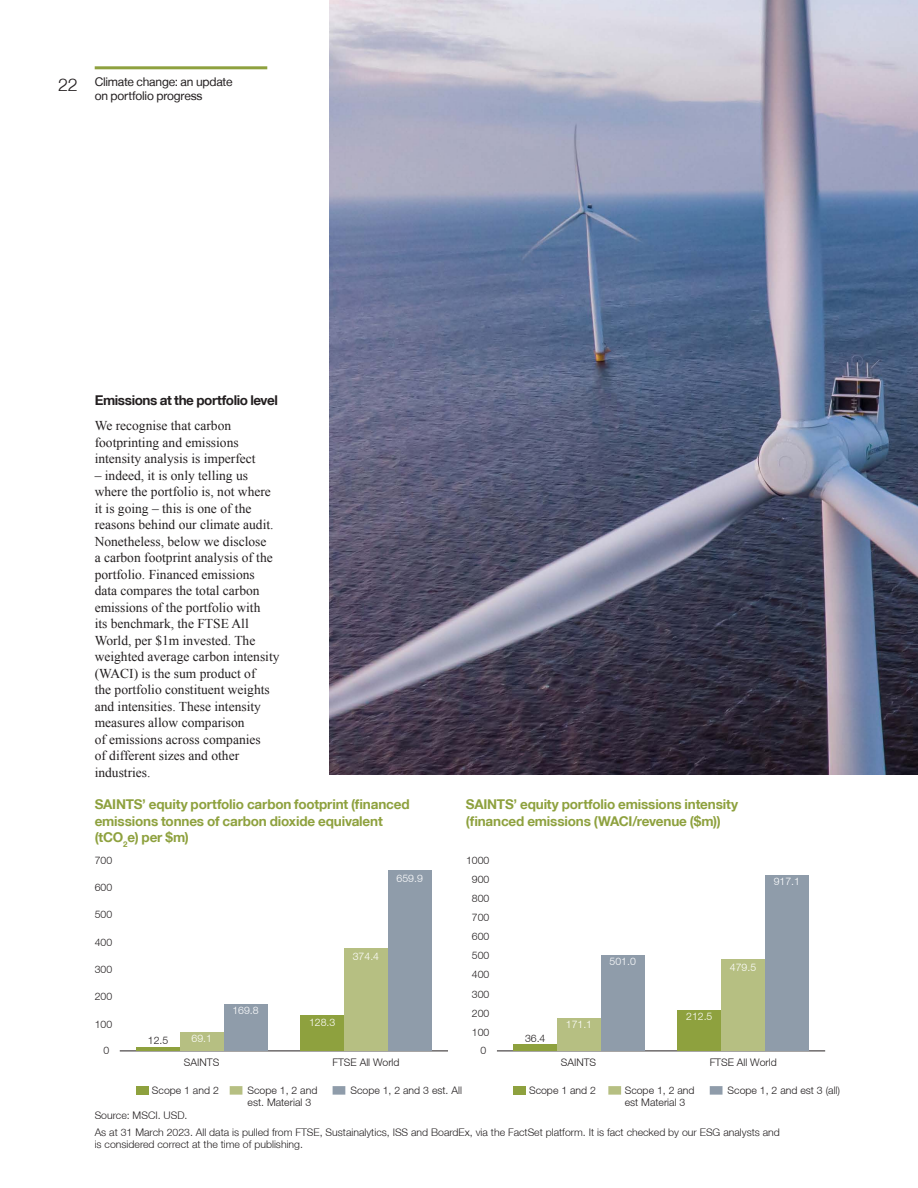
<style>
.page{position:relative;width:918px;height:1188px;background:#fff}
.page>*{position:absolute;margin:0;border:0;box-sizing:border-box;transform-origin:0 0}
.t1{font:300 18px "Helvetica Neue LT";color:#231f20}
.t2{font:13.5px/16.5px "Times New Roman";color:#231f20}
.t3{font:700 13.5px/16.5px "Helvetica Neue LT";letter-spacing:-.01em;color:#8ea13e}
.t4{font:700 13.5px "Helvetica Neue LT";letter-spacing:-.03em;color:#231f20}
.t5{font:12px/13.5px "Helvetica Neue LT";letter-spacing:-.015em;color:#231f20}
.t6{font:300 10.5px/12px "Helvetica Neue LT";color:#231f20}
.t7{font:300 10.5px "Helvetica Neue LT";color:#fff}
</style>
<div class="page">
<hr style="left:95px;top:66px;width:172px;height:3px;background:#8ea13e">
<hr style="left:120px;top:1051px;width:328px;height:1px;background:#231f20">
<div style="left:224px;top:1004px;width:43px;height:47px;background:#8f9caa"></div>
<div style="left:388px;top:870px;width:44px;height:181px;background:#8f9caa"></div>
<div style="left:180px;top:1032px;width:44px;height:19px;background:#b6bf82"></div>
<div style="left:344px;top:949px;width:44px;height:102px;background:#b6bf82"></div>
<hr style="left:136px;top:1047px;width:44px;height:4px;background:#8ea13e">
<div style="left:300px;top:1016px;width:44px;height:35px;background:#8ea13e"></div>
<div style="left:136px;top:1086px;width:13px;height:9px;background:#8ea13e"></div>
<div style="left:230px;top:1086px;width:12px;height:9px;background:#b6bf82"></div>
<div style="left:333px;top:1086px;width:12px;height:9px;background:#8f9caa"></div>
<hr style="left:497px;top:1051px;width:328px;height:1px;background:#231f20">
<div style="left:601px;top:955px;width:44px;height:96px;background:#8f9caa"></div>
<div style="left:765px;top:875px;width:44px;height:176px;background:#8f9caa"></div>
<div style="left:557px;top:1018px;width:44px;height:33px;background:#b6bf82"></div>
<div style="left:721px;top:959px;width:44px;height:92px;background:#b6bf82"></div>
<div style="left:513px;top:1044px;width:44px;height:7px;background:#8ea13e"></div>
<div style="left:677px;top:1010px;width:44px;height:41px;background:#8ea13e"></div>
<div style="left:513px;top:1086px;width:13px;height:9px;background:#8ea13e"></div>
<div style="left:608px;top:1086px;width:13px;height:9px;background:#b6bf82"></div>
<div style="left:710px;top:1086px;width:13px;height:9px;background:#8f9caa"></div>
<img style="left:329px;top:0;width:589px;height:774px">
<h1 class="t1" style="left:58px;top:73px;width:21px">22</h1>
<p class="t5" style="left:95px;top:75px;width:139px">Climate change: an update on portfolio progress</p>
<p class="t4" style="left:95px;top:392px;width:185px">Emissions at the portfolio level</p>
<p class="t2" style="left:95px;top:417px;width:162px">We recognise that carbon footprinting and emissions intensity analysis is imperfect</p>
<p class="t2" style="left:95px;top:467px;width:186px">– indeed, it is only telling us where the portfolio is, not where it is going – this is one of the reasons behind our climate audit.<br>Nonetheless, below we disclose<br>a carbon footprint analysis of the portfolio. Financed emissions data compares the total carbon emissions of the portfolio with<br>its benchmark, the FTSE All<br>World, per $1m invested. The weighted average carbon intensity (WACI) is the sum product of<br>the portfolio constituent weights and intensities. These intensity measures allow comparison<br>of emissions across companies<br>of different sizes and other industries.</p>
<p class="t3" style="left:95px;top:796px;width:316px">SAINTS’ equity portfolio carbon footprint (financed emissions tonnes of carbon dioxide equivalent (tCO<sub>2</sub>e) per $m)</p>
<p class="t3" style="left:466px;top:796px;width:274px">SAINTS’ equity portfolio emissions intensity (financed emissions (WACI/revenue ($m))</p>
<p class="t6" style="left:95px;top:854px;width:19px">700</p>
<p class="t6" style="left:466px;top:854px;width:25px">1000</p>
<p class="t6" style="left:95px;top:881px;width:19px">600</p>
<p class="t7" style="left:397px;top:872px;width:28px">659.9</p>
<p class="t6" style="left:472px;top:873px;width:19px">900</p>
<p class="t7" style="left:774px;top:875px;width:28px">917.1</p>
<p class="t6" style="left:472px;top:892px;width:19px">800</p>
<p class="t6" style="left:95px;top:908px;width:19px">500</p>
<p class="t6" style="left:472px;top:911px;width:19px">700</p>
<p class="t6" style="left:95px;top:936px;width:19px">400</p>
<p class="t6" style="left:472px;top:930px;width:19px">600</p>
<p class="t6" style="left:95px;top:963px;width:19px">300</p>
<p class="t7" style="left:353px;top:950px;width:28px">374.4</p>
<p class="t6" style="left:472px;top:949px;width:19px">500</p>
<p class="t6" style="left:472px;top:968px;width:19px">400</p>
<p class="t7" style="left:610px;top:955px;width:28px">501.0</p>
<p class="t7" style="left:730px;top:960px;width:28px">479.5</p>
<p class="t6" style="left:95px;top:990px;width:19px">200</p>
<p class="t6" style="left:472px;top:988px;width:19px">300</p>
<p class="t6" style="left:95px;top:1018px;width:19px">100</p>
<p class="t6" style="left:148px;top:1034px;width:22px">12.5</p>
<p class="t7" style="left:192px;top:1032px;width:22px">69.1</p>
<p class="t7" style="left:232px;top:1004px;width:28px">169.8</p>
<p class="t7" style="left:309px;top:1016px;width:28px">128.3</p>
<p class="t6" style="left:472px;top:1007px;width:19px">200</p>
<p class="t6" style="left:472px;top:1026px;width:19px">100</p>
<p class="t6" style="left:525px;top:1032px;width:22px">36.4</p>
<p class="t7" style="left:566px;top:1018px;width:28px">171.1</p>
<p class="t7" style="left:686px;top:1010px;width:28px">212.5</p>
<p class="t6" style="left:104px;top:1044px;width:7px">0</p>
<p class="t6" style="left:481px;top:1044px;width:7px">0</p>
<p class="t6" style="left:184px;top:1056px;width:37px">SAINTS</p>
<p class="t6" style="left:333px;top:1056px;width:69px">FTSE All World</p>
<p class="t6" style="left:248px;top:1084px;width:71px">Scope 1, 2 and est. Material 3</p>
<p class="t6" style="left:350px;top:1084px;width:113px">Scope 1, 2 and 3 est. All</p>
<p class="t6" style="left:152px;top:1084px;width:68px">Scope 1 and 2</p>
<p class="t6" style="left:561px;top:1056px;width:37px">SAINTS</p>
<p class="t6" style="left:710px;top:1056px;width:69px">FTSE All World</p>
<p class="t6" style="left:625px;top:1084px;width:71px">Scope 1, 2 and est Material 3</p>
<p class="t6" style="left:728px;top:1084px;width:114px">Scope 1, 2 and est 3 (all)</p>
<p class="t6" style="left:529px;top:1084px;width:68px">Scope 1 and 2</p>
<p class="t6" style="left:95px;top:1107px;width:687px;line-height:16.2px">Source: MSCI. USD.<br>As at 31 March 2023. All data is pulled from FTSE, Sustainalytics, ISS and BoardEx, via the FactSet platform. It is fact checked by our ESG analysts and</p>
<p class="t6" style="left:95px;top:1138px;width:210px">is considered correct at the time of publishing.</p>
</div>
